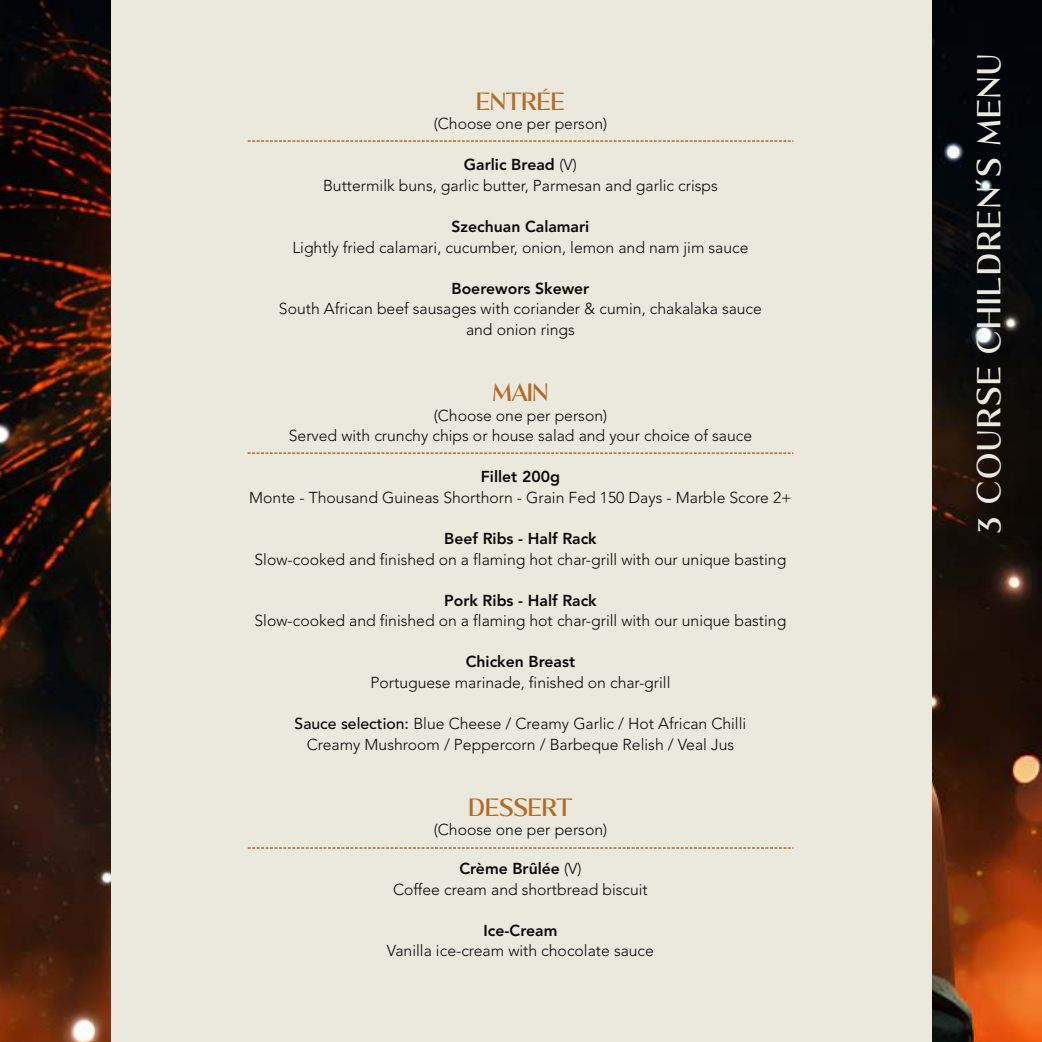
<style>
.page{position:relative;width:1042px;height:1042px;background:#fff}
.page>*{position:absolute;margin:0;border:0;box-sizing:border-box;transform-origin:0 0}
.t1{font:21px "Kalista Serif";letter-spacing:.09em;color:#ebe8dd}
.t2{font:300 15.75px/20.5px "Avenir";color:#090909;text-align:center}
.t3{font:800 15.75px "Avenir";color:#090909}
.t4{font:15.75px "Kalista Serif";color:#b36b26}
.s1{font-weight:800}
.s2{font-weight:500}
</style>
<div class="page">
<img style="left:0;top:0;width:1042px;height:1042px">
<div style="left:111px;top:0;width:820px;height:1042px;background:#ebe8dd"></div>
<svg style="left:248px;top:140px;width:545px;height:2px"></svg>
<svg style="left:248px;top:452px;width:545px;height:2px"></svg>
<svg style="left:248px;top:847px;width:545px;height:2px"></svg>
<p class="t4" style="left:476px;top:92px;width:90px">ENTRÉE</p>
<p class="t2" style="left:434px;top:114px;width:175px">(Choose one per person)</p>
<p class="t2" style="left:323px;top:155px;width:396px"><span class="s1">Garlic Bread</span> (V)<br>Buttermilk buns, garlic butter, Parmesan and garlic crisps</p>
<p class="t3" style="left:452px;top:216px;width:139px">Szechuan Calamari</p>
<p class="t2" style="left:292px;top:237px;width:458px">Lightly fried calamari, cucumber, onion, lemon and nam jim sauce</p>
<p class="t3" style="left:451px;top:278px;width:139px">Boerewors Skewer</p>
<p class="t2" style="left:279px;top:299px;width:484px">South African beef sausages with coriander &amp; cumin, chakalaka sauce and onion rings</p>
<p class="t4" style="left:493px;top:383px;width:57px">MAIN</p>
<p class="t2" style="left:289px;top:405px;width:465px">(Choose one per person)<br>Served with crunchy chips or house salad and your choice of sauce</p>
<p class="t3" style="left:481px;top:466px;width:81px">Fillet 200g</p>
<p class="t2" style="left:249px;top:487px;width:544px">Monte - Thousand Guineas Shorthorn - Grain Fed 150 Days - Marble Score 2+</p>
<p class="t3" style="left:444px;top:528px;width:154px">Beef Ribs - Half Rack</p>
<p class="t2" style="left:255px;top:549px;width:533px">Slow-cooked and finished on a flaming hot char-grill with our unique basting</p>
<p class="t3" style="left:444px;top:590px;width:154px">Pork Ribs - Half Rack</p>
<p class="t2" style="left:255px;top:610px;width:533px">Slow-cooked and finished on a flaming hot char-grill with our unique basting</p>
<p class="t3" style="left:466px;top:651px;width:111px">Chicken Breast</p>
<p class="t2" style="left:370px;top:672px;width:301px">Portuguese marinade, finished on char-grill</p>
<p class="t2" style="left:295px;top:714px;width:453px"><span class="s2">Sauce selection:</span> Blue Cheese / Creamy Garlic / Hot African Chilli<br>Creamy Mushroom / Peppercorn / Barbeque Relish / Veal Jus</p>
<p class="t4" style="left:468px;top:797px;width:105px">DESSERT</p>
<p class="t2" style="left:434px;top:820px;width:175px">(Choose one per person)</p>
<p class="t2" style="left:393px;top:858px;width:256px"><span class="s1">Crème Brûlée</span> (V)<br>Coffee cream and shortbread biscuit</p>
<p class="t3" style="left:483px;top:920px;width:75px">Ice-Cream</p>
<p class="t2" style="left:387px;top:941px;width:268px">Vanilla ice-cream with chocolate sauce</p>
<h1 class="t1" style="left:976px;top:533px;width:481px;rotate:-90deg">3 COURSE CHILDREN’S MENU</h1>
</div>
